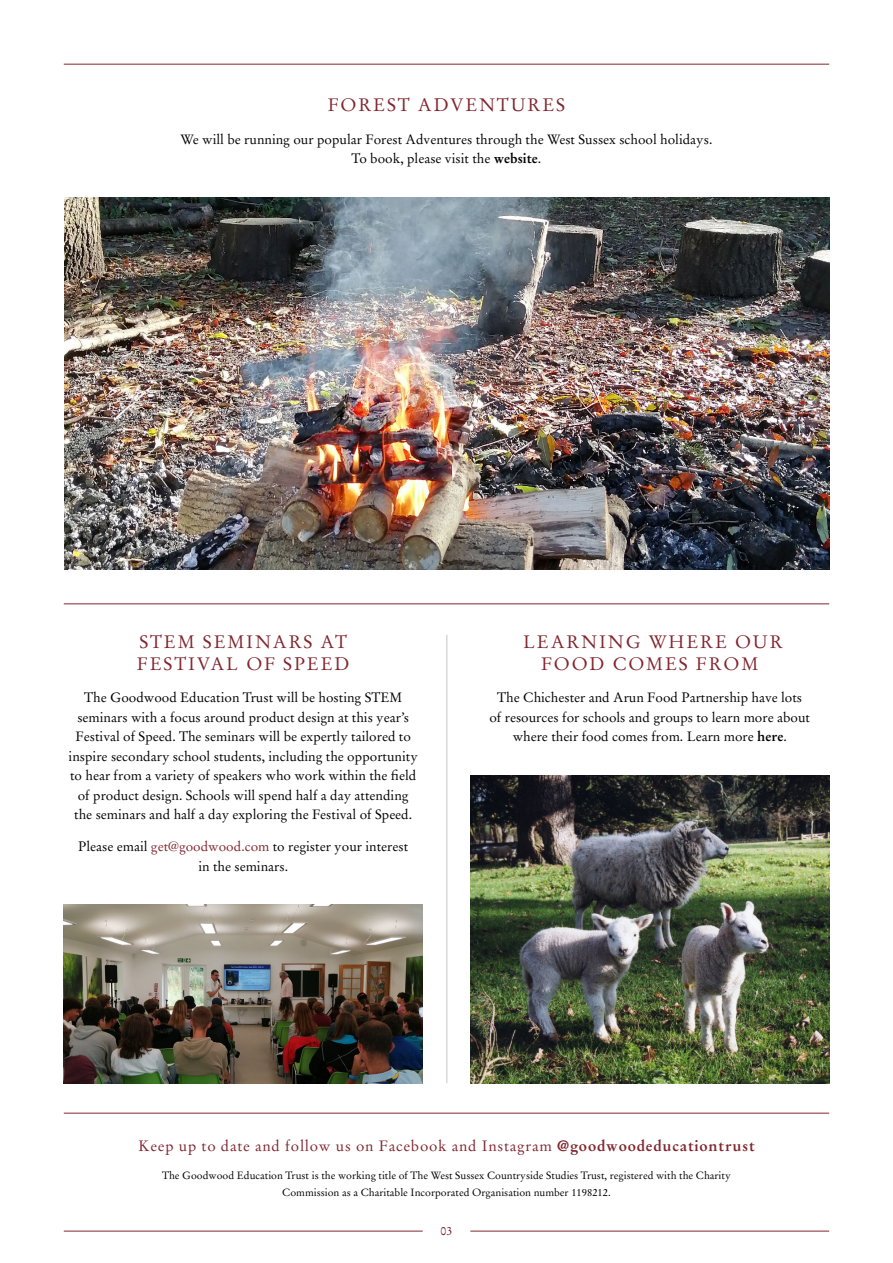
<style>
.page{position:relative;width:893px;height:1263px;background:#fff}
.page>*{position:absolute;margin:0;border:0;box-sizing:border-box;transform-origin:0 0}
.t1{font:18px/21.6px "Stempel Garamond LT Pro";letter-spacing:.1em;color:#81262e}
.t2{font:15px "Stempel Garamond LT Pro";letter-spacing:.05em;color:#81262e}
.t3{font:13.5px/19.5px "Stempel Garamond LT Pro";color:#000;text-align:center}
.t4{font:12px "Stempel Garamond LT Pro";color:#81262e}
.t5{font:10.5px/16.5px "Stempel Garamond LT Pro";color:#000;text-align:center}
.s1{font-weight:700}
.s2{color:#81262e}
</style>
<div class="page">
<img style="left:65px;top:197px;width:765px;height:373px">
<img style="left:64px;top:905px;width:359px;height:178px">
<hr style="left:64px;top:64px;width:765px;height:1px;background:#81262e">
<hr style="left:64px;top:603px;width:765px;height:1px;background:#81262e">
<hr style="left:64px;top:1231px;width:359px;height:1px;background:#81262e">
<hr style="left:470px;top:1231px;width:359px;height:1px;background:#81262e">
<hr style="left:446px;top:635px;width:1px;height:448px;background:#c6c6c6">
<hr style="left:64px;top:1113px;width:765px;height:1px;background:#81262e">
<img style="left:470px;top:775px;width:360px;height:308px">
<h1 class="t1" style="left:328px;top:94px;width:239px">FOREST ADVENTURES</h1>
<p class="t3" style="left:181px;top:129px;width:533px">We will be running our popular Forest Adventures through the West Sussex school holidays.<br>To book, please visit the <span class="s1">website</span>.</p>
<h1 class="t1" style="left:137px;top:631px;width:214px">STEM SEMINARS AT<br>FESTIVAL OF SPEED</h1>
<p class="t3" style="left:69px;top:688px;width:351px">The Goodwood Education Trust will be hosting STEM seminars with a focus around product design at this year’s Festival of Speed. The seminars will be expertly tailored to inspire secondary school students, including the opportunity to hear from a variety of speakers who work within the field of product design. Schools will spend half a day attending the seminars and half a day exploring the Festival of Speed.</p>
<p class="t3" style="left:78px;top:837px;width:331px">Please email <span class="s2">get@goodwood.com</span> to register your interest in the seminars.</p>
<h1 class="t1" style="left:523px;top:631px;width:261px;text-align:center">LEARNING WHERE OUR<br>FOOD COMES FROM</h1>
<p class="t3" style="left:489px;top:688px;width:322px">The Chichester and Arun Food Partnership have lots<br>of resources for schools and groups to learn more about where their food comes from. Learn more <span class="s1">here</span>.</p>
<p class="t2" style="left:138px;top:1136px;width:618px">Keep up to date and follow us on Facebook and Instagram <span class="s1">@goodwoodeducationtrust</span></p>
<p class="t5" style="left:162px;top:1167px;width:570px">The Goodwood Education Trust is the working title of The West Sussex Countryside Studies Trust, registered with the Charity<br>Commission as a Charitable Incorporated Organisation number 1198212.</p>
<p class="t4" style="left:440px;top:1223px;width:13px">03</p>
</div>
